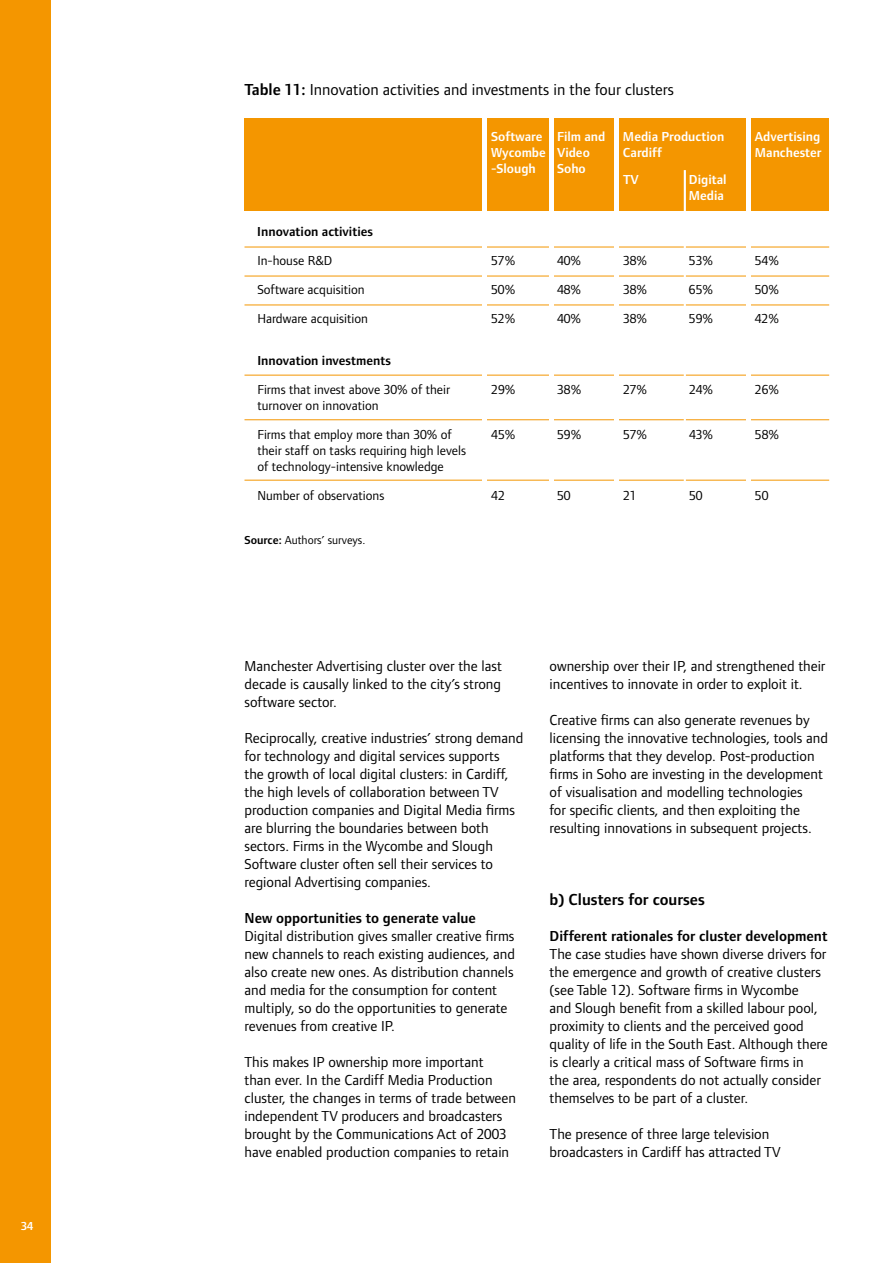
<style>
.page{position:relative;width:893px;height:1263px;background:#fff}
.page>*{position:absolute;margin:0;border:0;box-sizing:border-box;transform-origin:0 0}
.t1{font:16.5px "Foundry Form Sans";color:#000}
.t2{font:600 16.5px "Foundry Form Sans";color:#000}
.t3{font:15px/18px "Foundry Form Sans";color:#000}
.t4{font:600 15px "Foundry Form Sans";color:#000}
.t5{font:13.5px/29px "Foundry Form Sans";color:#000}
.t6{font:600 13.5px/16.2px "Foundry Form Sans";color:#fff}
.t7{font:600 13.5px "Foundry Form Sans";color:#000}
.t8{font:12px "Foundry Form Sans";color:#000}
.t9{font:600 12px "Foundry Form Sans";color:#fff}
.s1{font-weight:600}
</style>
<div class="page">
<div style="left:0;top:0;width:51px;height:1263px;background:#f49600"></div>
<hr style="left:244px;top:247px;width:585px;height:1px;background:#f49600">
<hr style="left:244px;top:276px;width:585px;height:1px;background:#f49600">
<hr style="left:244px;top:305px;width:585px;height:1px;background:#f49600">
<hr style="left:244px;top:375px;width:585px;height:1px;background:#f49600">
<hr style="left:244px;top:419px;width:585px;height:1px;background:#f49600">
<hr style="left:244px;top:480px;width:585px;height:1px;background:#f49600">
<div style="left:244px;top:118px;width:585px;height:93px;background:#f49600"></div>
<hr style="left:482px;top:115px;width:4px;height:399px;background:#fff">
<hr style="left:549px;top:115px;width:4px;height:399px;background:#fff">
<div style="left:614px;top:115px;width:5px;height:399px;background:#fff"></div>
<div style="left:746px;top:115px;width:5px;height:399px;background:#fff"></div>
<hr style="left:684px;top:170px;width:2px;height:337px;background:#fff">
<p class="t9" style="left:21px;top:1219px;width:13px">34</p>
<p class="t1" style="left:244px;top:80px;width:431px"><span class="s1">Table 11:</span> Innovation activities and investments in the four clusters</p>
<p class="t6" style="left:491px;top:128px;width:116px">Software Film and</p>
<p class="t6" style="left:623px;top:128px;width:103px">Media Production</p>
<p class="t6" style="left:755px;top:128px;width:67px">Advertising</p>
<p class="t6" style="left:491px;top:144px;width:100px">Wycombe Video</p>
<p class="t6" style="left:623px;top:144px;width:41px">Cardiff</p>
<p class="t6" style="left:755px;top:144px;width:68px">Manchester</p>
<p class="t6" style="left:491px;top:160px;width:46px">-Slough</p>
<p class="t6" style="left:557px;top:160px;width:30px">Soho</p>
<p class="t6" style="left:623px;top:171px;width:17px">TV</p>
<p class="t6" style="left:689px;top:171px;width:39px">Digital<br>Media</p>
<p class="t7" style="left:257px;top:224px;width:117px">Innovation activities</p>
<p class="t5" style="left:257px;top:246px;width:77px">In-house R&amp;D</p>
<p class="t5" style="left:491px;top:246px;width:26px">57%</p>
<p class="t5" style="left:557px;top:246px;width:26px">40%</p>
<p class="t5" style="left:623px;top:246px;width:26px">38%</p>
<p class="t5" style="left:689px;top:246px;width:26px">53%</p>
<p class="t5" style="left:755px;top:246px;width:26px">54%</p>
<p class="t5" style="left:257px;top:275px;width:109px">Software acquisition</p>
<p class="t5" style="left:491px;top:275px;width:26px">50%</p>
<p class="t5" style="left:557px;top:275px;width:26px">48%</p>
<p class="t5" style="left:623px;top:275px;width:26px">38%</p>
<p class="t5" style="left:689px;top:275px;width:26px">65%</p>
<p class="t5" style="left:755px;top:275px;width:26px">50%</p>
<p class="t5" style="left:257px;top:304px;width:112px">Hardware acquisition</p>
<p class="t5" style="left:491px;top:304px;width:26px">52%</p>
<p class="t5" style="left:557px;top:304px;width:26px">40%</p>
<p class="t5" style="left:623px;top:304px;width:26px">38%</p>
<p class="t5" style="left:689px;top:304px;width:26px">59%</p>
<p class="t5" style="left:755px;top:304px;width:26px">42%</p>
<p class="t7" style="left:257px;top:353px;width:135px">Innovation investments</p>
<p class="t5" style="left:257px;top:375px;width:194px">Firms that invest above 30% of their</p>
<p class="t5" style="left:491px;top:375px;width:26px">29%</p>
<p class="t5" style="left:557px;top:375px;width:26px">38%</p>
<p class="t5" style="left:623px;top:375px;width:26px">27%</p>
<p class="t5" style="left:689px;top:375px;width:26px">24%</p>
<p class="t5" style="left:755px;top:375px;width:26px">26%</p>
<p class="t5" style="left:257px;top:391px;width:196px">turnover on innovation<br>Firms that employ more than 30% of</p>
<p class="t5" style="left:491px;top:420px;width:26px">45%</p>
<p class="t5" style="left:557px;top:420px;width:26px">59%</p>
<p class="t5" style="left:623px;top:420px;width:26px">57%</p>
<p class="t5" style="left:689px;top:420px;width:26px">43%</p>
<p class="t5" style="left:755px;top:420px;width:26px">58%</p>
<p class="t5" style="left:257px;top:442px;width:210px;line-height:16.2px">their staff on tasks requiring high levels of technology-intensive knowledge</p>
<p class="t5" style="left:257px;top:481px;width:128px">Number of observations</p>
<p class="t5" style="left:491px;top:481px;width:15px">42</p>
<p class="t5" style="left:557px;top:481px;width:15px">50</p>
<p class="t5" style="left:623px;top:481px;width:15px">21</p>
<p class="t5" style="left:689px;top:481px;width:15px">50</p>
<p class="t5" style="left:755px;top:481px;width:15px">50</p>
<p class="t8" style="left:244px;top:533px;width:122px"><span class="s1">Source:</span> Authors’ surveys.</p>
<p class="t3" style="left:244px;top:656px;width:259px;text-align:justify">Manchester Advertising cluster over the last decade is causally linked to the city’s strong software sector.</p>
<p class="t3" style="left:244px;top:728px;width:280px">Reciprocally, creative industries’ strong demand for technology and digital services supports<br>the growth of local digital clusters: in Cardiff, the high levels of collaboration between TV production companies and Digital Media firms are blurring the boundaries between both sectors. Firms in the Wycombe and Slough Software cluster often sell their services to regional Advertising companies.</p>
<p class="t4" style="left:244px;top:909px;width:233px">New opportunities to generate value</p>
<p class="t3" style="left:244px;top:926px;width:272px">Digital distribution gives smaller creative firms new channels to reach existing audiences, and also create new ones. As distribution channels and media for the consumption for content multiply, so do the opportunities to generate revenues from creative IP.</p>
<p class="t3" style="left:244px;top:1052px;width:273px">This makes IP ownership more important<br>than ever. In the Cardiff Media Production cluster, the changes in terms of trade between independent TV producers and broadcasters brought by the Communications Act of 2003 have enabled production companies to retain</p>
<p class="t3" style="left:550px;top:656px;width:277px">ownership over their IP, and strengthened their incentives to innovate in order to exploit it.</p>
<p class="t3" style="left:550px;top:710px;width:280px">Creative firms can also generate revenues by licensing the innovative technologies, tools and platforms that they develop. Post-production firms in Soho are investing in the development of visualisation and modelling technologies<br>for specific clients, and then exploiting the resulting innovations in subsequent projects.</p>
<p class="t2" style="left:550px;top:890px;width:157px">b) Clusters for courses</p>
<p class="t4" style="left:550px;top:927px;width:279px">Different rationales for cluster development</p>
<p class="t3" style="left:550px;top:944px;width:280px">The case studies have shown diverse drivers for the emergence and growth of creative clusters (see Table 12). Software firms in Wycombe<br>and Slough benefit from a skilled labour pool, proximity to clients and the perceived good quality of life in the South East. Although there is clearly a critical mass of Software firms in<br>the area, respondents do not actually consider themselves to be part of a cluster.</p>
<p class="t3" style="left:550px;top:1124px;width:232px">The presence of three large television broadcasters in Cardiff has attracted TV</p>
</div>
